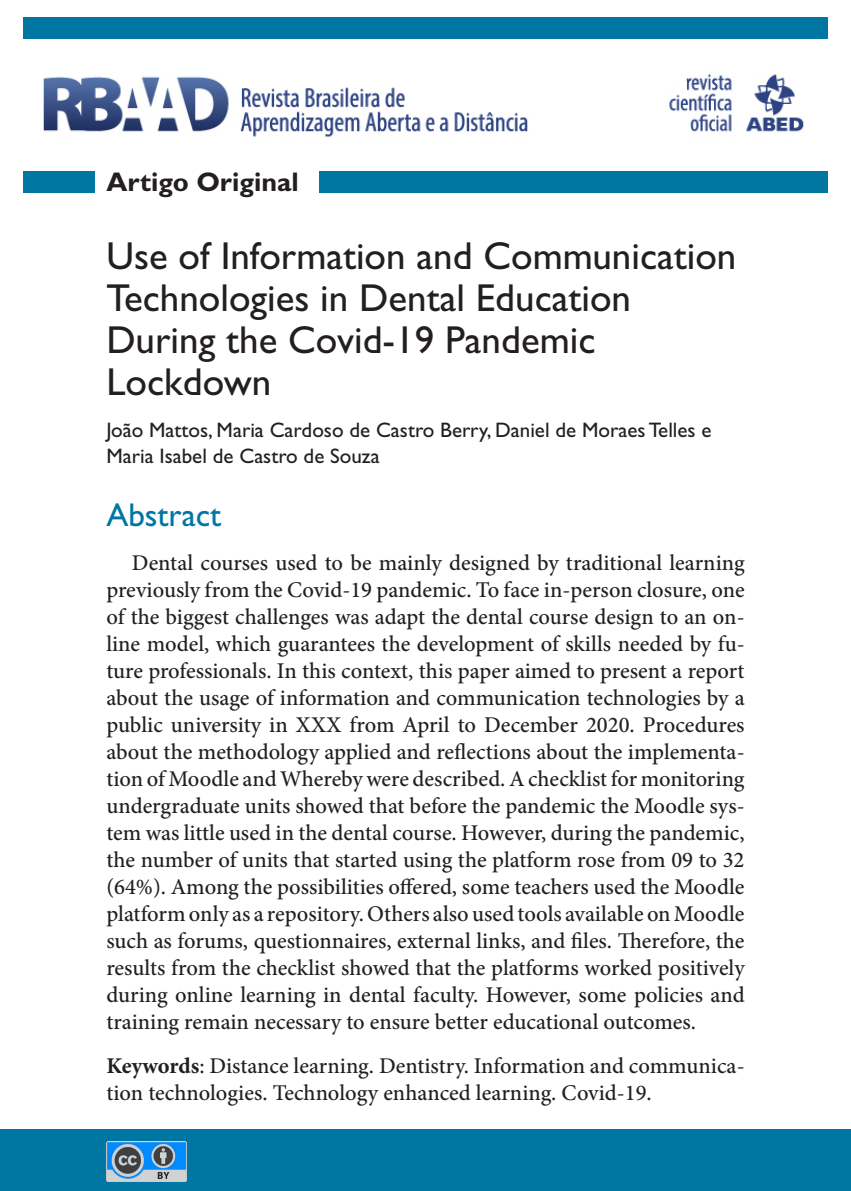
<style>
.page{position:relative;width:851px;height:1191px;background:#fff}
.page>*{position:absolute;margin:0;border:0;box-sizing:border-box;transform-origin:0 0}
.Título_Artigo{font:39px/42px "Gill Sans Std";color:#231f20}
.Titulo{font:33px "Gill Sans Std";color:#0076a3}
.secao_da_revista{font:700 27px "Gill Sans Std";color:#231f20}
.Texto_corrido{font:500 22.5px/27px "Minion Pro";color:#231f20;text-align:justify}
.palavras-chave{font:500 22.5px/27px "Minion Pro";color:#231f20}
.Autor_Artigo{font:21px/25.2px "Gill Sans Std";color:#231f20}
.s1{font-weight:700}
</style>
<div class="page">
<hr style="left:104px;top:0;width:1px;height:467px;background:#0076a3">
<div style="left:23px;top:17px;width:804px;height:21px;background:#0076a3"></div>
<div style="left:23px;top:171px;width:804px;height:22px;background:#0076a3"></div>
<img style="left:43px;top:65px;width:761px;height:80px">
<div style="left:0;top:1129px;width:850px;height:62px;background:#0076a3"></div>
<div style="left:95px;top:163px;width:224px;height:34px;background:#fff"></div>
<img style="left:107px;top:1141px;width:80px;height:40px">
<p class="secao_da_revista" style="left:106px;top:166px;width:194px">Artigo Original</p>
<p class="Título_Artigo" style="left:106px;top:235px;width:631px">Use of Information and Communication<br>Technologies in Dental Education<br>During the Covid-19 Pandemic<br>Lockdown</p>
<p class="Autor_Artigo" style="left:106px;top:418px;width:606px">João Mattos, Maria Cardoso de Castro Berry, Daniel de Moraes Telles e<br>Maria Isabel de Castro de Souza</p>
<p class="Titulo" style="left:106px;top:495px;width:116px">Abstract</p>
<p class="Texto_corrido" style="left:106px;top:549px;width:639px;text-indent:26px">Dental courses used to be mainly designed by traditional learning previously from the Covid-19 pandemic. To face in-person closure, one of the biggest challenges was adapt the dental course design to an on&shy;line model, which guarantees the development of skills needed by fu&shy;ture professionals. In this context, this paper aimed to present a report about the usage of information and communication technologies by a public university in XXX from April to December 2020. Procedures about the methodology applied and reflections about the implementa&shy;tion of Moodle and Whereby were described. A checklist for monitoring undergraduate units showed that before the pandemic the Moodle sys&shy;tem was little used in the dental course. However, during the pandemic, the number of units that started using the platform rose from 09 to 32 (64%). Among the possibilities offered, some teachers used the Moodle platform only as a repository. Others also used tools available on Moodle such as forums, questionnaires, external links, and files. Therefore, the results from the checklist showed that the platforms worked positively during online learning in dental faculty. However, some policies and training remain necessary to ensure better educational outcomes.</p>
<p class="palavras-chave" style="left:106px;top:1052px;width:639px"><span class="s1">Keywords</span>: Distance learning. Dentistry. Information and communica&shy;tion technologies. Technology enhanced learning. Covid-19.</p>
</div>
